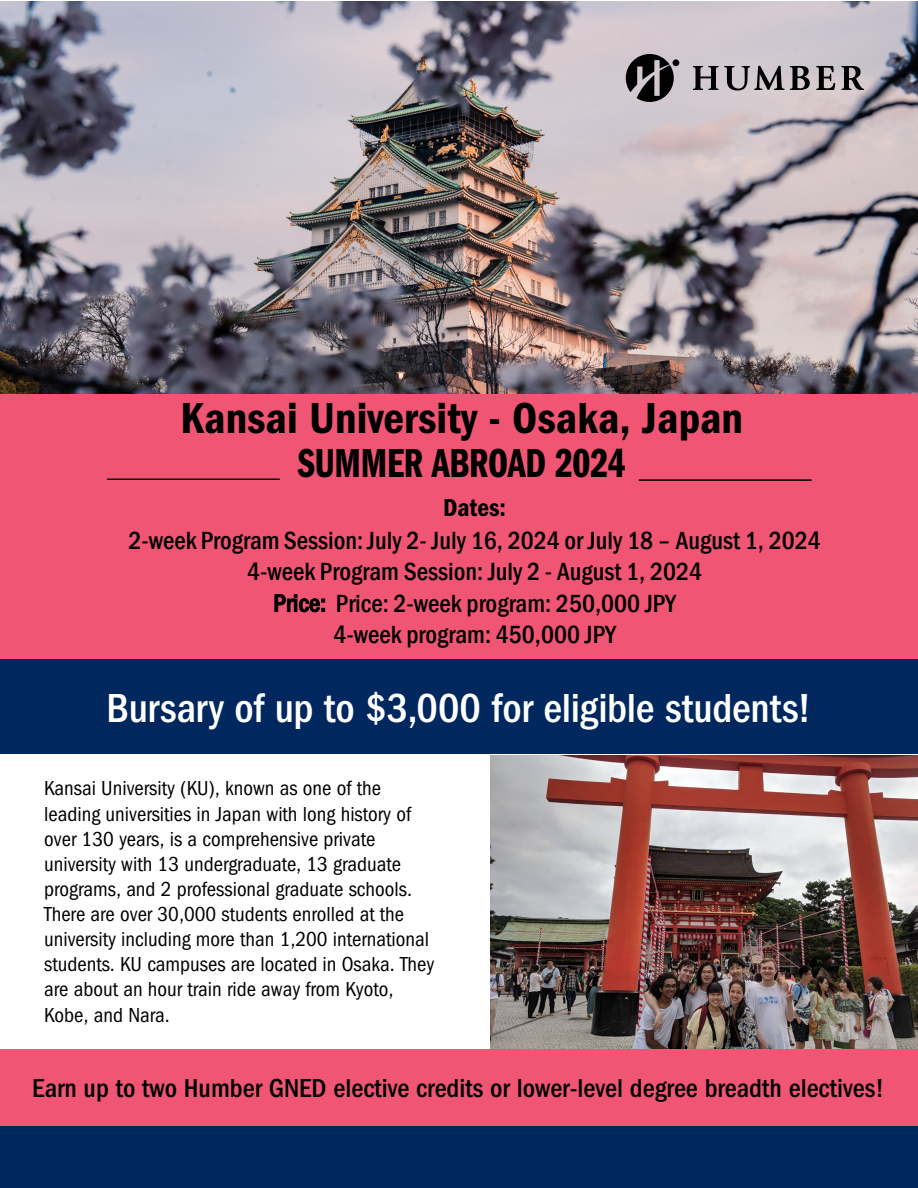
<style>
.page{position:relative;width:918px;height:1188px;background:#fff}
.page>*{position:absolute;margin:0;border:0;box-sizing:border-box;transform-origin:0 0}
.t1{font:600 condensed 45px "Franklin Gothic";color:#000}
.t2{font:500 condensed 42px "ITC Franklin Gothic Std";letter-spacing:-.005em;color:#fff}
.t3{font:42px "Franklin Gothic LT Pro Dm Cm";letter-spacing:-.005em;color:#000}
.t4{font:500 condensed 27px "Franklin Gothic";color:#000}
.t5{font:500 condensed 25.5px/31.2px "Franklin Gothic";color:#000;text-align:center}
.t6{font:600 condensed 25.5px "Franklin Gothic";color:#000}
.t7{font:condensed 21px/25.2px "Franklin Gothic";color:#000}
</style>
<div class="page">
<img style="left:0;top:1px;width:918px;height:394px">
<div style="left:0;top:395px;width:918px;height:264px;background:#f05674"></div>
<svg style="left:816px;top:66px;width:19px;height:24px"></svg>
<svg style="left:693px;top:66px;width:91px;height:24px"></svg>
<svg style="left:790px;top:66px;width:20px;height:24px"></svg>
<svg style="left:841px;top:66px;width:23px;height:24px"></svg>
<div style="left:673px;top:59px;width:6px;height:7px;background:#000;border-radius:50%"></div>
<svg style="left:626px;top:54px;width:48px;height:48px"></svg>
<div style="left:0;top:659px;width:918px;height:95px;background:#00285e"></div>
<img style="left:491px;top:756px;width:426px;height:293px">
<div style="left:0;top:1049px;width:918px;height:77px;background:#f05674"></div>
<div style="left:0;top:1126px;width:918px;height:62px;background:#00285e"></div>
<hr style="left:639px;top:479px;width:173px;height:2px;background:#000">
<hr style="left:107px;top:479px;width:173px;height:1px;background:#000">
<h1 class="t1" style="left:180px;top:393px;width:564px">Kansai University - Osaka, Japan</h1>
<h1 class="t3" style="left:298px;top:440px;width:329px">SUMMER ABROAD 2024</h1>
<p class="t6" style="left:443px;top:493px;width:64px">Dates:</p>
<h2 class="t5" style="left:129px;top:525px;width:694px">2-week Program Session: July 2- July 16, 2024 or July 18 – August 1, 2024<br>4-week Program Session: July 2 - August 1, 2024<br>Price: Price: 2-week program: 250,000 JPY<br>4-week program: 450,000 JPY</h2>
<p class="t2" style="left:106px;top:684px;width:707px">Bursary of up to $3,000 for eligible students!</p>
<p class="t7" style="left:44px;top:776px;width:392px">Kansai University (KU), known as one of the leading universities in Japan with long history of over 130 years, is a comprehensive private university with 13 undergraduate, 13 graduate programs, and 2 professional graduate schools.<br>There are over 30,000 students enrolled at the university including more than 1,200 international students. KU campuses are located in Osaka. They are about an hour train ride away from Kyoto, Kobe, and Nara.</p>
<h2 class="t4" style="left:32px;top:1073px;width:854px">Earn up to two Humber GNED elective credits or lower-level degree breadth electives!</h2>
</div>
